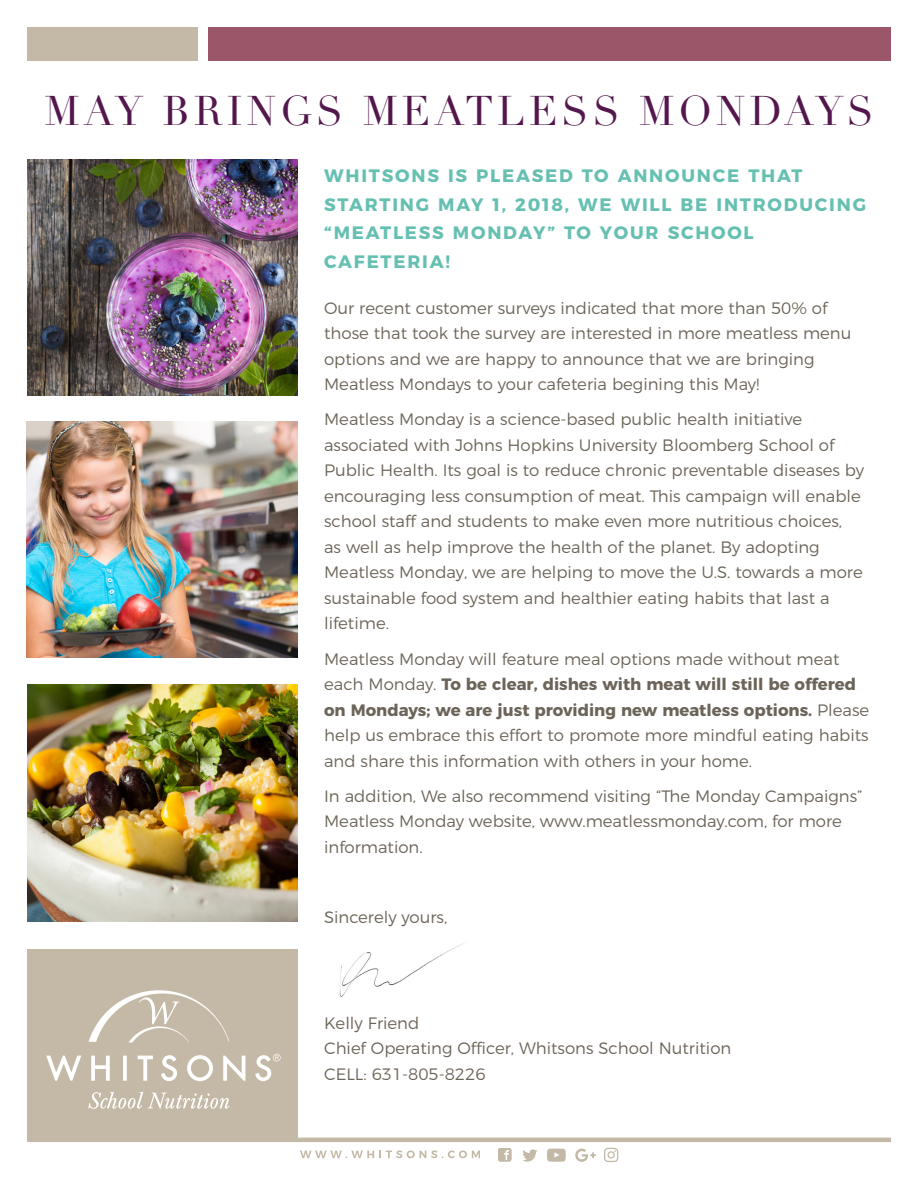
<style>
.page{position:relative;width:918px;height:1188px;background:#fff}
.page>*{position:absolute;margin:0;border:0;box-sizing:border-box;transform-origin:0 0}
.t1{font:40.5px "Didot";letter-spacing:.1em;color:#54174d}
.t2{font:700 18px/28.5px "Montserrat";letter-spacing:.1em;color:#66c0b2}
.t3{font:300 16.5px/25.5px "Montserrat";color:#6c6458}
.s1{font-weight:700}
</style>
<div class="page">
<img style="left:339px;top:942px;width:127px;height:55px">
<div style="left:209px;top:27px;width:682px;height:33px;background:#9c5669"></div>
<div style="left:27px;top:27px;width:171px;height:33px;background:#c4b9a6"></div>
<img style="left:27px;top:159px;width:270px;height:237px">
<img style="left:27px;top:421px;width:270px;height:237px">
<img style="left:27px;top:685px;width:270px;height:236px">
<div style="left:27px;top:949px;width:270px;height:191px;background:#c4b9a6"></div>
<hr style="left:27px;top:1138px;width:864px;height:4px;background:#c4b9a6">
<svg style="left:300px;top:1151px;width:180px;height:7px"></svg>
<svg style="left:498px;top:1148px;width:13px;height:13px"></svg>
<svg style="left:523px;top:1149px;width:14px;height:13px"></svg>
<svg style="left:547px;top:1149px;width:19px;height:13px"></svg>
<svg style="left:575px;top:1149px;width:21px;height:13px"></svg>
<svg style="left:604px;top:1148px;width:14px;height:14px"></svg>
<svg style="left:89px;top:990px;width:140px;height:53px"></svg>
<svg style="left:46px;top:1056px;width:35px;height:25px"></svg>
<svg style="left:91px;top:1056px;width:19px;height:25px"></svg>
<svg style="left:123px;top:1056px;width:4px;height:25px"></svg>
<svg style="left:138px;top:1056px;width:15px;height:25px"></svg>
<svg style="left:161px;top:1055px;width:16px;height:26px"></svg>
<svg style="left:187px;top:1055px;width:26px;height:26px"></svg>
<svg style="left:223px;top:1056px;width:22px;height:25px"></svg>
<svg style="left:255px;top:1054px;width:26px;height:27px"></svg>
<svg style="left:88px;top:1092px;width:142px;height:17px"></svg>
<p class="t1" style="left:44px;top:87px;width:831px">MAY BRINGS MEATLESS MONDAYS</p>
<p class="t2" style="left:324px;top:160px;width:543px">WHITSONS IS PLEASED TO ANNOUNCE THAT<br>STARTING MAY 1, 2018, WE WILL BE INTRODUCING “MEATLESS MONDAY” TO YOUR SCHOOL<br>CAFETERIA!</p>
<p class="t3" style="left:324px;top:294px;width:529px">Our recent customer surveys indicated that more than 50% of those that took the survey are interested in more meatless menu options and we are happy to announce that we are bringing Meatless Mondays to your cafeteria begining this May!</p>
<p class="t3" style="left:324px;top:405px;width:542px">Meatless Monday is a science-based public health initiative associated with Johns Hopkins University Bloomberg School of Public Health. Its goal is to reduce chronic preventable diseases by encouraging less consumption of meat. This campaign will enable school staff and students to make even more nutritious choices,<br>as well as help improve the health of the planet. By adopting Meatless Monday, we are helping to move the U.S. towards a more sustainable food system and healthier eating habits that last a lifetime.</p>
<p class="t3" style="left:324px;top:645px;width:547px">Meatless Monday will feature meal options made without meat each Monday. <span class="s1">To be clear, dishes with meat will still be offered on Mondays; we are just providing new meatless options.</span> Please help us embrace this effort to promote more mindful eating habits and share this information with others in your home.</p>
<p class="t3" style="left:324px;top:782px;width:540px">In addition, We also recommend visiting “The Monday Campaigns”<br>Meatless Monday website, www.meatlessmonday.com, for more information.</p>
<p class="t3" style="left:324px;top:903px;width:125px">Sincerely yours,</p>
<p class="t3" style="left:324px;top:1009px;width:97px">Kelly Friend</p>
<p class="t3" style="left:324px;top:1034px;width:409px">Chief Operating Officer, Whitsons School Nutrition</p>
<p class="t3" style="left:324px;top:1060px;width:163px">CELL: 631-805-8226</p>
</div>
